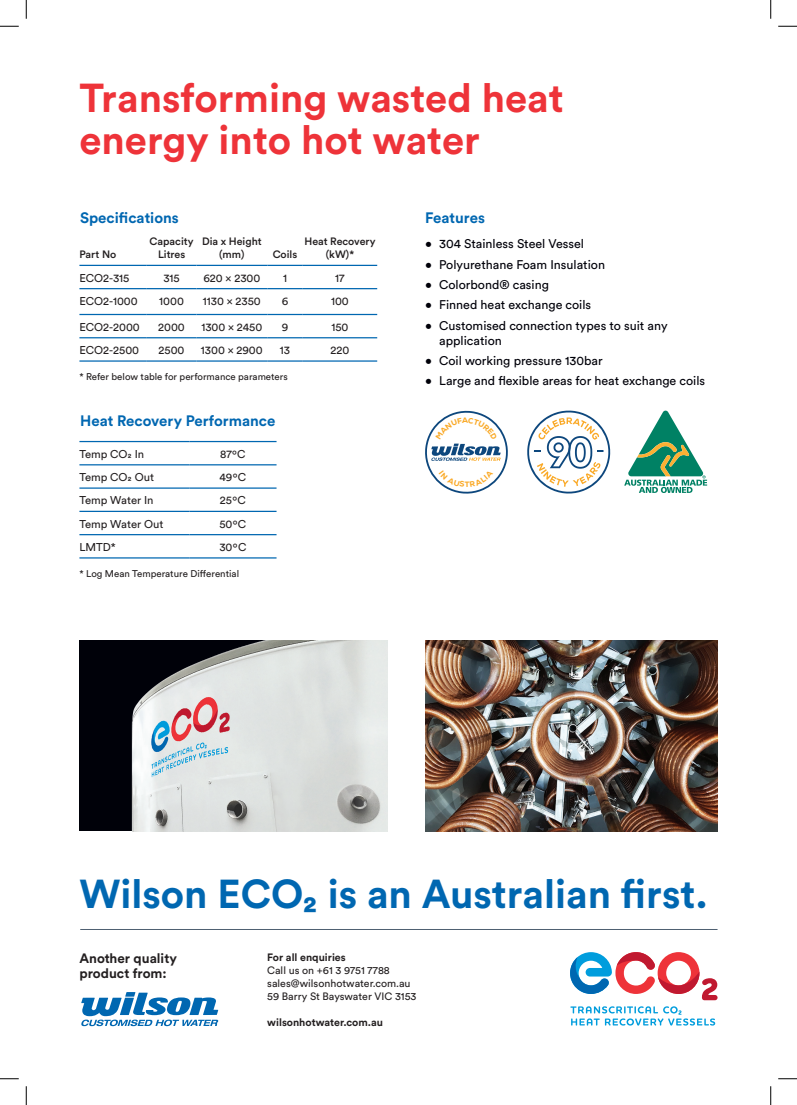
<style>
.page{position:relative;width:797px;height:1105px;background:#fff}
.page>*{position:absolute;margin:0;border:0;box-sizing:border-box;transform-origin:0 0}
.t1{font:700 40px/42.5px "Circular Std";color:#ee3339}
.t2{font:700 40px "Circular Std";color:#0067b1}
.t3{font:700 15px "Circular Std";color:#0067b1}
.t4{font:700 13.5px/14.6px "Circular Std";color:#231f20}
.t5{font:12.5px/15px "Circular Std";color:#000109}
.t6{font:11.25px "Circular Std";color:#231f20}
.t7{font:10.62px/13.1px "Circular Std";color:#231f20}
.t8{font:500 10.62px/13.1px "Circular Std";color:#231f20;text-align:center}
.t9{font:700 10.62px "Circular Std";color:#231f20}
.t10{font:9.75px "Circular Std";color:#231f20}
</style>
<div class="page">
<img style="left:79px;top:641px;width:309px;height:190px">
<img style="left:425px;top:641px;width:292px;height:190px">
<hr style="left:79px;top:265px;width:68px;height:1px;background:#0067b1">
<hr style="left:147px;top:265px;width:49px;height:1px;background:#0067b1">
<hr style="left:196px;top:265px;width:71px;height:1px;background:#0067b1">
<hr style="left:267px;top:265px;width:36px;height:1px;background:#0067b1">
<hr style="left:303px;top:265px;width:74px;height:1px;background:#0067b1">
<hr style="left:79px;top:288px;width:68px;height:1px;background:#0067b1">
<hr style="left:147px;top:288px;width:49px;height:1px;background:#0067b1">
<hr style="left:196px;top:288px;width:71px;height:1px;background:#0067b1">
<hr style="left:267px;top:288px;width:36px;height:1px;background:#0067b1">
<hr style="left:303px;top:288px;width:74px;height:1px;background:#0067b1">
<hr style="left:79px;top:314px;width:68px;height:1px;background:#0067b1">
<hr style="left:147px;top:314px;width:49px;height:1px;background:#0067b1">
<hr style="left:196px;top:314px;width:71px;height:1px;background:#0067b1">
<hr style="left:267px;top:314px;width:36px;height:1px;background:#0067b1">
<hr style="left:303px;top:314px;width:74px;height:1px;background:#0067b1">
<hr style="left:79px;top:337px;width:68px;height:1px;background:#0067b1">
<hr style="left:147px;top:337px;width:49px;height:1px;background:#0067b1">
<hr style="left:196px;top:337px;width:71px;height:1px;background:#0067b1">
<hr style="left:267px;top:337px;width:36px;height:1px;background:#0067b1">
<hr style="left:303px;top:337px;width:74px;height:1px;background:#0067b1">
<hr style="left:79px;top:360px;width:68px;height:2px;background:#0067b1">
<hr style="left:147px;top:360px;width:49px;height:2px;background:#0067b1">
<hr style="left:196px;top:360px;width:71px;height:2px;background:#0067b1">
<hr style="left:267px;top:360px;width:36px;height:2px;background:#0067b1">
<hr style="left:303px;top:360px;width:74px;height:2px;background:#0067b1">
<hr style="left:79px;top:441px;width:110px;height:1px;background:#0067b1">
<hr style="left:189px;top:441px;width:87px;height:1px;background:#0067b1">
<hr style="left:79px;top:464px;width:110px;height:1px;background:#0067b1">
<hr style="left:189px;top:464px;width:87px;height:1px;background:#0067b1">
<hr style="left:79px;top:487px;width:110px;height:2px;background:#0067b1">
<hr style="left:189px;top:487px;width:87px;height:2px;background:#0067b1">
<hr style="left:79px;top:511px;width:110px;height:1px;background:#0067b1">
<hr style="left:189px;top:511px;width:87px;height:1px;background:#0067b1">
<hr style="left:79px;top:534px;width:110px;height:1px;background:#0067b1">
<hr style="left:189px;top:534px;width:87px;height:1px;background:#0067b1">
<hr style="left:79px;top:557px;width:110px;height:1px;background:#0067b1">
<hr style="left:189px;top:557px;width:87px;height:1px;background:#0067b1">
<svg style="left:570px;top:1006px;width:145px;height:19px"></svg>
<svg style="left:570px;top:952px;width:147px;height:48px"></svg>
<svg style="left:81px;top:992px;width:137px;height:34px"></svg>
<hr style="left:80px;top:929px;width:637px;height:1px;background:#4f6072">
<svg style="left:527px;top:411px;width:83px;height:83px"></svg>
<svg style="left:624px;top:411px;width:83px;height:82px"></svg>
<svg style="left:0;top:25px;width:19px;height:2px"></svg>
<svg style="left:778px;top:25px;width:19px;height:2px"></svg>
<svg style="left:0;top:1078px;width:19px;height:1px"></svg>
<svg style="left:778px;top:1078px;width:19px;height:1px"></svg>
<svg style="left:25px;top:0;width:2px;height:19px"></svg>
<svg style="left:25px;top:1086px;width:2px;height:19px"></svg>
<svg style="left:770px;top:0;width:1px;height:19px"></svg>
<svg style="left:770px;top:1086px;width:1px;height:19px"></svg>
<svg style="left:425px;top:411px;width:83px;height:83px"></svg>
<h1 class="t1" style="left:79px;top:76px;width:485px">Transforming wasted heat energy into hot water</h1>
<p class="t3" style="left:80px;top:208px;width:100px">Specifications</p>
<p class="t8" style="left:79px;top:248px;width:38px">Part No</p>
<p class="t8" style="left:150px;top:235px;width:45px">Capacity<br>Litres</p>
<p class="t8" style="left:202px;top:235px;width:61px">Dia x Height (mm)</p>
<p class="t8" style="left:273px;top:248px;width:26px">Coils</p>
<p class="t8" style="left:304px;top:235px;width:73px">Heat Recovery (kW)*</p>
<p class="t6" style="left:79px;top:271px;width:51px">ECO2-315</p>
<p class="t6" style="left:163px;top:271px;width:18px">315</p>
<p class="t6" style="left:203px;top:271px;width:58px">620 x 2300</p>
<p class="t6" style="left:283px;top:271px;width:5px">1</p>
<p class="t6" style="left:335px;top:271px;width:11px">17</p>
<p class="t6" style="left:79px;top:294px;width:60px">ECO2-1000</p>
<p class="t6" style="left:159px;top:294px;width:26px">1000</p>
<p class="t6" style="left:203px;top:294px;width:59px">1130 x 2350</p>
<p class="t6" style="left:282px;top:294px;width:8px">6</p>
<p class="t6" style="left:331px;top:294px;width:19px">100</p>
<p class="t6" style="left:79px;top:320px;width:62px">ECO2-2000</p>
<p class="t6" style="left:158px;top:320px;width:28px">2000</p>
<p class="t6" style="left:201px;top:320px;width:62px">1300 x 2450</p>
<p class="t6" style="left:282px;top:320px;width:8px">9</p>
<p class="t6" style="left:331px;top:320px;width:19px">150</p>
<p class="t6" style="left:79px;top:343px;width:61px">ECO2-2500</p>
<p class="t6" style="left:159px;top:343px;width:27px">2500</p>
<p class="t6" style="left:201px;top:343px;width:63px">1300 x 2900</p>
<p class="t6" style="left:280px;top:343px;width:12px">13</p>
<p class="t6" style="left:330px;top:343px;width:20px">220</p>
<p class="t10" style="left:79px;top:371px;width:210px">* Refer below table for performance parameters</p>
<p class="t3" style="left:80px;top:411px;width:197px">Heat Recovery Performance</p>
<p class="t6" style="left:79px;top:447px;width:66px">Temp CO2 In</p>
<p class="t6" style="left:220px;top:447px;width:27px">87ºC</p>
<p class="t6" style="left:79px;top:470px;width:76px">Temp CO2 Out</p>
<p class="t6" style="left:219px;top:470px;width:28px">49ºC</p>
<p class="t6" style="left:79px;top:493px;width:76px">Temp Water In</p>
<p class="t6" style="left:220px;top:493px;width:27px">25ºC</p>
<p class="t6" style="left:79px;top:517px;width:86px">Temp Water Out</p>
<p class="t6" style="left:219px;top:517px;width:28px">50ºC</p>
<p class="t6" style="left:79px;top:540px;width:38px">LMTD*</p>
<p class="t6" style="left:219px;top:540px;width:29px">30ºC</p>
<p class="t10" style="left:79px;top:568px;width:161px">* Log Mean Temperature Differential</p>
<p class="t3" style="left:425px;top:208px;width:61px">Features</p>
<p class="t5" style="left:425px;top:236px;width:160px">• 304 Stainless Steel Vessel</p>
<p class="t5" style="left:425px;top:257px;width:181px">• Polyurethane Foam Insulation</p>
<p class="t5" style="left:425px;top:277px;width:125px">• Colorbond® casing</p>
<p class="t5" style="left:425px;top:297px;width:168px">• Finned heat exchange coils</p>
<p class="t5" style="left:439px;top:317px;width:230px;text-indent:-14px">• Customised connection types to suit any application</p>
<p class="t5" style="left:425px;top:353px;width:179px">• Coil working pressure 130bar</p>
<p class="t5" style="left:425px;top:373px;width:281px">• Large and flexible areas for heat exchange coils</p>
<h1 class="t2" style="left:79px;top:868px;width:630px">Wilson ECO₂ is an Australian first.</h1>
<p class="t4" style="left:79px;top:951px;width:99px">Another quality product from:</p>
<p class="t9" style="left:267px;top:950px;width:80px">For all enquiries</p>
<p class="t7" style="left:267px;top:963px;width:151px">Call us on +61 3 9751 7788 sales@wilsonhotwater.com.au<br>59 Barry St Bayswater VIC 3153</p>
<p class="t9" style="left:267px;top:1015px;width:117px">wilsonhotwater.com.au</p>
</div>
